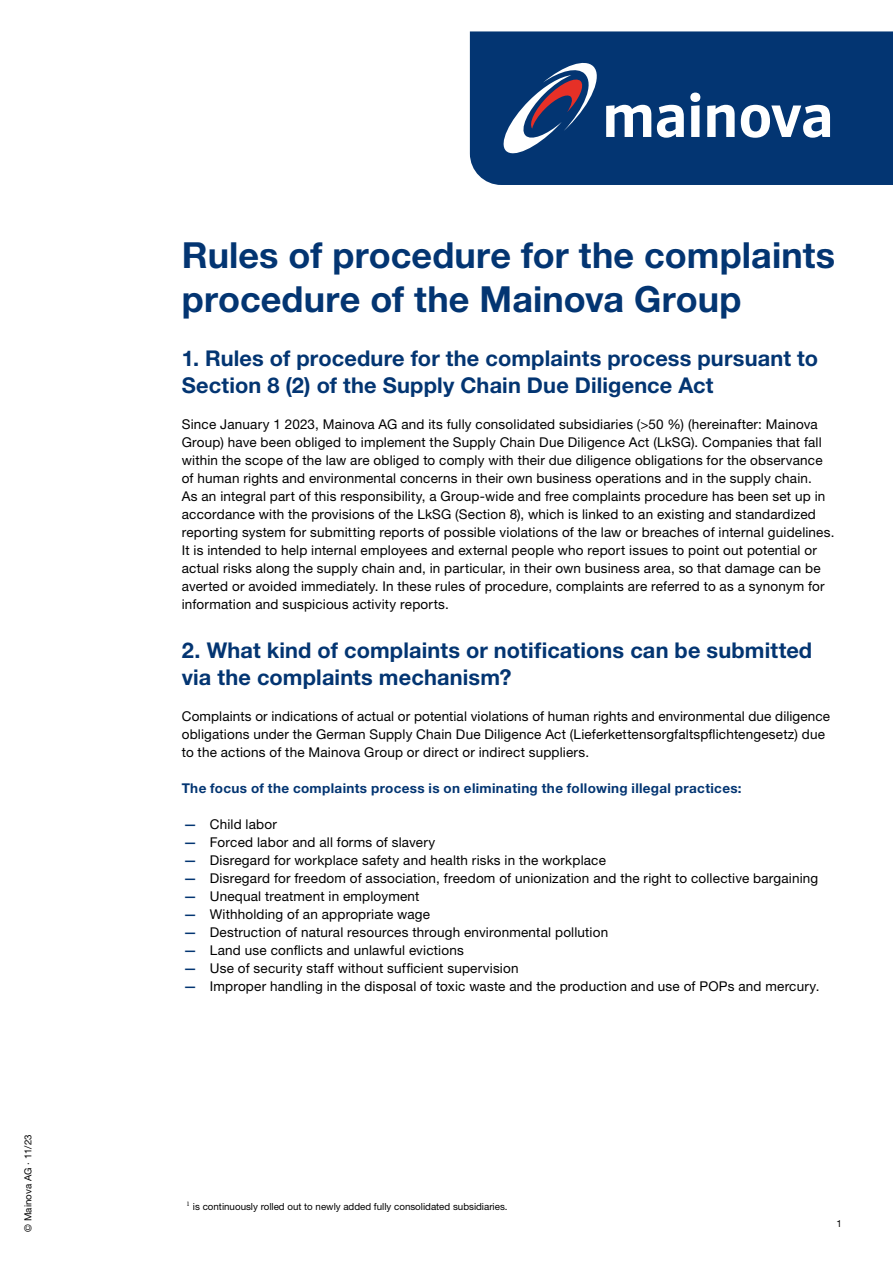
<style>
.page{position:relative;width:893px;height:1263px;background:#fff}
.page>*{position:absolute;margin:0;border:0;box-sizing:border-box;transform-origin:0 0}
.t1{font:700 36px/43.5px "Helvetica Neue LT Pro";letter-spacing:.005em;color:#033572}
.t2{font:700 21.75px/27px "Helvetica Neue LT Pro";letter-spacing:.005em;color:#033572}
.t3{font:13.5px/18px "Helvetica Neue LT Pro";letter-spacing:.015em;color:#000}
.t4{font:700 13.5px "Helvetica Neue LT Pro";letter-spacing:.025em;color:#033572}
.t5{font:9.75px "Helvetica Neue LT Pro";color:#000}
.s1{font-weight:500;color:#033572}
</style>
<div class="page">
<div style="left:470px;top:31px;width:423px;height:154px;background:#033572"></div>
<svg style="left:499px;top:58px;width:331px;height:100px"></svg>
<p class="t5" style="left:22px;top:1231px;width:99px;rotate:-90deg">© Mainova AG · 11/23</p>
<h1 class="t1" style="left:182px;top:233px;width:655px">Rules of procedure for the complaints procedure of the Mainova Group</h1>
<h2 class="t2" style="left:182px;top:344px;width:638px">1. Rules of procedure for the complaints process pursuant to<br>Section 8 (2) of the Supply Chain Due Diligence Act</h2>
<p class="t3" style="left:182px;top:415px;width:654px">Since January 1 2023, Mainova AG and its fully consolidated subsidiaries (&gt;50 %) (hereinafter: Mainova Group) have been obliged to implement the Supply Chain Due Diligence Act (LkSG). Companies that fall within the scope of the law are obliged to comply with their due diligence obligations for the observance of human rights and environmental concerns in their own business operations and in the supply chain.<br>As an integral part of this responsibility, a Group-wide and free complaints procedure has been set up in accordance with the provisions of the LkSG (Section 8), which is linked to an existing and standardized reporting system for submitting reports of possible violations of the law or breaches of internal guidelines.<br>It is intended to help internal employees and external people who report issues to point out potential or actual risks along the supply chain and, in particular, in their own business area, so that damage can be averted or avoided immediately. In these rules of procedure, complaints are referred to as a synonym for information and suspicious activity reports.</p>
<h2 class="t2" style="left:182px;top:636px;width:632px">2. What kind of complaints or notifications can be submitted via the complaints mechanism?</h2>
<p class="t3" style="left:182px;top:707px;width:650px">Complaints or indications of actual or potential violations of human rights and environmental due diligence obligations under the German Supply Chain Due Diligence Act (Lieferkettensorgfaltspflichtengesetz) due to the actions of the Mainova Group or direct or indirect suppliers.</p>
<p class="t4" style="left:182px;top:780px;width:561px">The focus of the complaints process is on eliminating the following illegal practices:</p>
<p class="t3" style="left:183px;top:815px;width:95px"><span class="s1">—</span> Child labor</p>
<p class="t3" style="left:183px;top:833px;width:253px"><span class="s1">—</span> Forced labor and all forms of slavery</p>
<p class="t3" style="left:183px;top:851px;width:424px"><span class="s1">—</span> Disregard for workplace safety and health risks in the workplace</p>
<p class="t3" style="left:183px;top:869px;width:636px"><span class="s1">—</span> Disregard for freedom of association, freedom of unionization and the right to collective bargaining</p>
<p class="t3" style="left:183px;top:887px;width:237px"><span class="s1">—</span> Unequal treatment in employment</p>
<p class="t3" style="left:183px;top:905px;width:248px"><span class="s1">—</span> Withholding of an appropriate wage</p>
<p class="t3" style="left:183px;top:923px;width:426px"><span class="s1">—</span> Destruction of natural resources through environmental pollution</p>
<p class="t3" style="left:183px;top:941px;width:282px"><span class="s1">—</span> Land use conflicts and unlawful evictions</p>
<p class="t3" style="left:183px;top:959px;width:337px"><span class="s1">—</span> Use of security staff without sufficient supervision</p>
<p class="t3" style="left:183px;top:977px;width:637px"><span class="s1">—</span> Improper handling in the disposal of toxic waste and the production and use of POPs and mercury.</p>
<p class="t5" style="left:186px;top:1200px;width:323px"><sup>1</sup> is continuously rolled out to newly added fully consolidated subsidiaries.</p>
<p class="t5" style="left:836px;top:1218px;width:7px">1</p>
</div>
